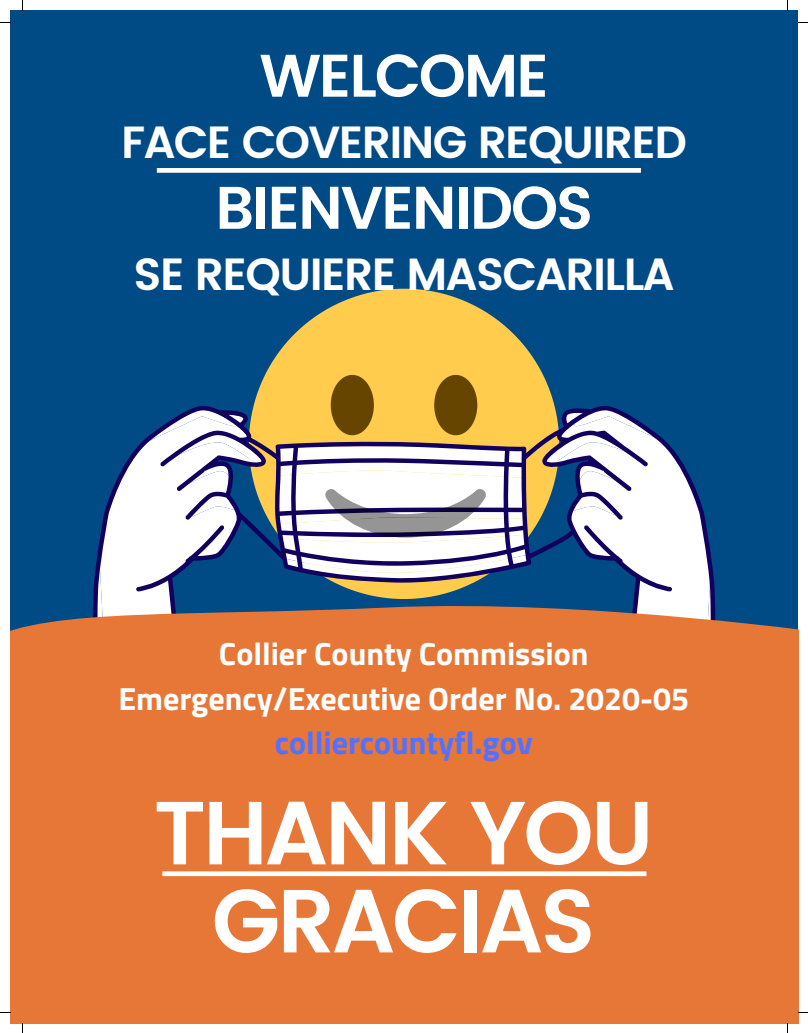
<style>
.page{position:relative;width:808px;height:1033px;background:#fff}
.page>*{position:absolute;margin:0;border:0;box-sizing:border-box;transform-origin:0 0}
.t1{font:600 89.38px/88px "Poppins";letter-spacing:-.035em;color:#fff;text-align:center}
.t2{font:600 60px "Poppins";letter-spacing:-.035em;color:#fff}
.t3{font:600 45px "Poppins";letter-spacing:-.035em;color:#fff}
.t4{font:700 32px/44.5px "Titillium Web";color:#fff;text-align:center}
.t5{font:700 32px "Titillium Web";color:#5271ff}
</style>
<div class="page">
<div style="left:10px;top:10px;width:788px;height:1013px;background:#004a86"></div>
<svg style="left:253px;top:289px;width:302px;height:117px;fill:#ffcc4d"></svg>
<svg style="left:331px;top:375px;width:43px;height:31px"></svg>
<svg style="left:434px;top:375px;width:43px;height:31px"></svg>
<svg style="left:93px;top:406px;width:622px;height:192px"></svg>
<div style="left:10px;top:598px;width:788px;height:425px;background:#e77737"></div>
<svg style="left:323px;top:486px;width:165px;height:51px;background:#b1aebc"></svg>
<svg style="left:157px;top:168px;width:484px;height:5px;background:#f2f6f9"></svg>
<svg style="left:162px;top:871px;width:484px;height:5px;background:#fdf4f0"></svg>
<h2 class="t2" style="left:259px;top:41px;width:291px">WELCOME</h2>
<h3 class="t3" style="left:121px;top:116px;width:567px">FACE COVERING REQUIRED</h3>
<h2 class="t2" style="left:215px;top:173px;width:379px">BIENVENIDOS</h2>
<h3 class="t3" style="left:134px;top:248px;width:542px">SE REQUIERE MASCARILLA</h3>
<p class="t4" style="left:118px;top:631px;width:572px">Collier County Commission<br>Emergency/Executive Order No. 2020-05</p>
<p class="t5" style="left:275px;top:718px;width:259px">colliercountyfl.gov</p>
<h1 class="t1" style="left:154px;top:789px;width:501px">THANK YOU<br>GRACIAS</h1>
</div>
